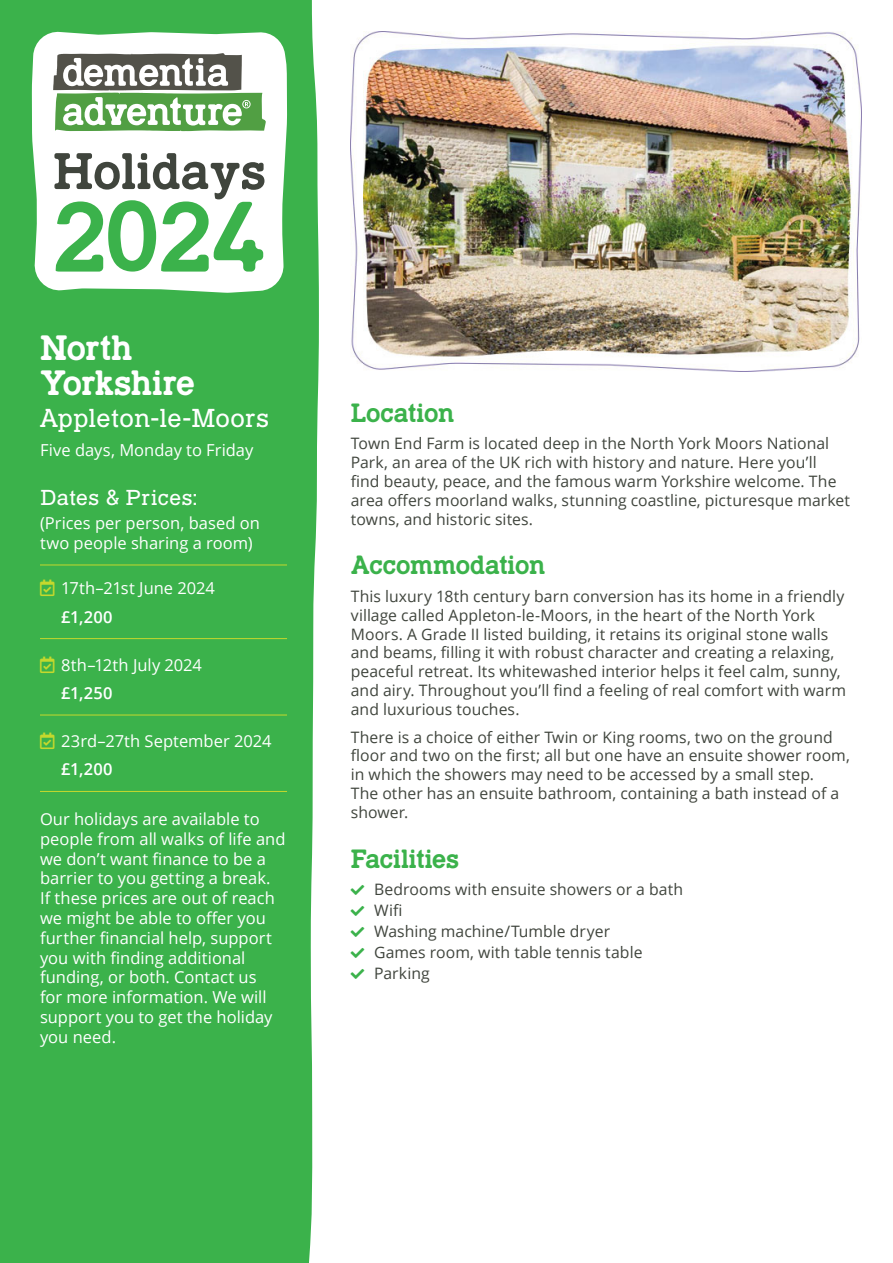
<style>
.page{position:relative;width:893px;height:1263px;background:#fff}
.page>*{position:absolute;margin:0;border:0;box-sizing:border-box;transform-origin:0 0}
.t1{font:102px "Typo Slab Irregular";color:#3bb24b}
.t2{font:52.5px "Typo Slab Irregular";color:#40453d}
.t3{font:36px/35px "Typo Slab Irregular";letter-spacing:-.01em;color:#fff}
.t4{font:27px "Typo Slab Irregular";letter-spacing:-.005em;color:#3bb24b}
.t5{font:27px "Typo Slab";letter-spacing:-.02em;color:#fff}
.t6{font:22.5px "Typo Slab";letter-spacing:-.005em;color:#fff}
.t7{font:16.5px/19.8px "Open Sans";color:#fff}
.t8{font:600 16.5px "Open Sans";letter-spacing:.015em;color:#fff}
.Body{font:15.75px/18.9px "Open Sans";letter-spacing:.005em;color:#40453d}
.s1{color:#c4d82d}
</style>
<div class="page">
<div style="left:0;top:0;width:319px;height:1263px;background:#3bb24b"></div>
<svg style="left:32px;top:31px;width:255px;height:262px"></svg>
<img style="left:351px;top:32px;width:510px;height:340px">
<hr style="left:40px;top:565px;width:247px;height:1px;background:#c4d82d">
<hr style="left:40px;top:638px;width:247px;height:1px;background:#c4d82d">
<hr style="left:40px;top:715px;width:247px;height:1px;background:#c4d82d">
<hr style="left:40px;top:791px;width:247px;height:1px;background:#c4d82d">
<svg style="left:53px;top:53px;width:213px;height:78px"></svg>
<p class="t2" style="left:53px;top:142px;width:214px">Holidays</p>
<p class="t1" style="left:53px;top:180px;width:214px">2024</p>
<p class="t3" style="left:40px;top:330px;width:156px">North<br>Yorkshire</p>
<p class="t5" style="left:40px;top:404px;width:231px">Appleton-le-Moors</p>
<p class="t7" style="left:40px;top:439px;width:215px">Five days, Monday to Friday</p>
<p class="t6" style="left:40px;top:486px;width:159px">Dates &amp; Prices:</p>
<p class="t7" style="left:40px;top:513px;width:221px">(Prices per person, based on two people sharing a room)</p>
<p class="t7" style="left:40px;top:578px;width:176px"><span class="s1">▼</span> 17th–21st June 2024</p>
<p class="t8" style="left:61px;top:605px;width:53px">£1,200</p>
<p class="t7" style="left:40px;top:654px;width:163px"><span class="s1">▼</span> 8th–12th July 2024</p>
<p class="t8" style="left:61px;top:682px;width:53px">£1,250</p>
<p class="t7" style="left:40px;top:731px;width:233px"><span class="s1">▼</span> 23rd–27th September 2024</p>
<p class="t8" style="left:61px;top:758px;width:53px">£1,200</p>
<p class="t7" style="left:40px;top:809px;width:247px">Our holidays are available to people from all walks of life and we don’t want finance to be a barrier to you getting a break.<br>If these prices are out of reach we might be able to offer you further financial help, support you with finding additional funding, or both. Contact us<br>for more information. We will support you to get the holiday you need.</p>
<h2 class="t4" style="left:351px;top:398px;width:105px">Location</h2>
<p class="Body" style="left:351px;top:434px;width:501px">Town End Farm is located deep in the North York Moors National Park, an area of the UK rich with history and nature. Here you’ll<br>find beauty, peace, and the famous warm Yorkshire welcome. The area offers moorland walks, stunning coastline, picturesque market towns, and historic sites.</p>
<h2 class="t4" style="left:351px;top:550px;width:196px">Accommodation</h2>
<p class="Body" style="left:351px;top:586px;width:497px">This luxury 18th century barn conversion has its home in a friendly village called Appleton-le-Moors, in the heart of the North York Moors. A Grade II listed building, it retains its original stone walls and beams, filling it with robust character and creating a relaxing, peaceful retreat. Its whitewashed interior helps it feel calm, sunny, and airy. Throughout you’ll find a feeling of real comfort with warm and luxurious touches.</p>
<p class="Body" style="left:351px;top:727px;width:501px">There is a choice of either Twin or King rooms, two on the ground floor and two on the first; all but one have an ensuite shower room, in which the showers may need to be accessed by a small step.<br>The other has an ensuite bathroom, containing a bath instead of a shower.</p>
<h2 class="t4" style="left:351px;top:843px;width:110px">Facilities</h2>
<p class="Body" style="left:374px;top:879px;width:310px">Bedrooms with ensuite showers or a bath</p>
<p class="Body" style="left:374px;top:900px;width:30px">Wifi</p>
<p class="Body" style="left:374px;top:921px;width:237px">Washing machine/Tumble dryer</p>
<p class="Body" style="left:374px;top:942px;width:270px">Games room, with table tennis table</p>
<p class="Body" style="left:374px;top:963px;width:57px">Parking</p>
</div>
